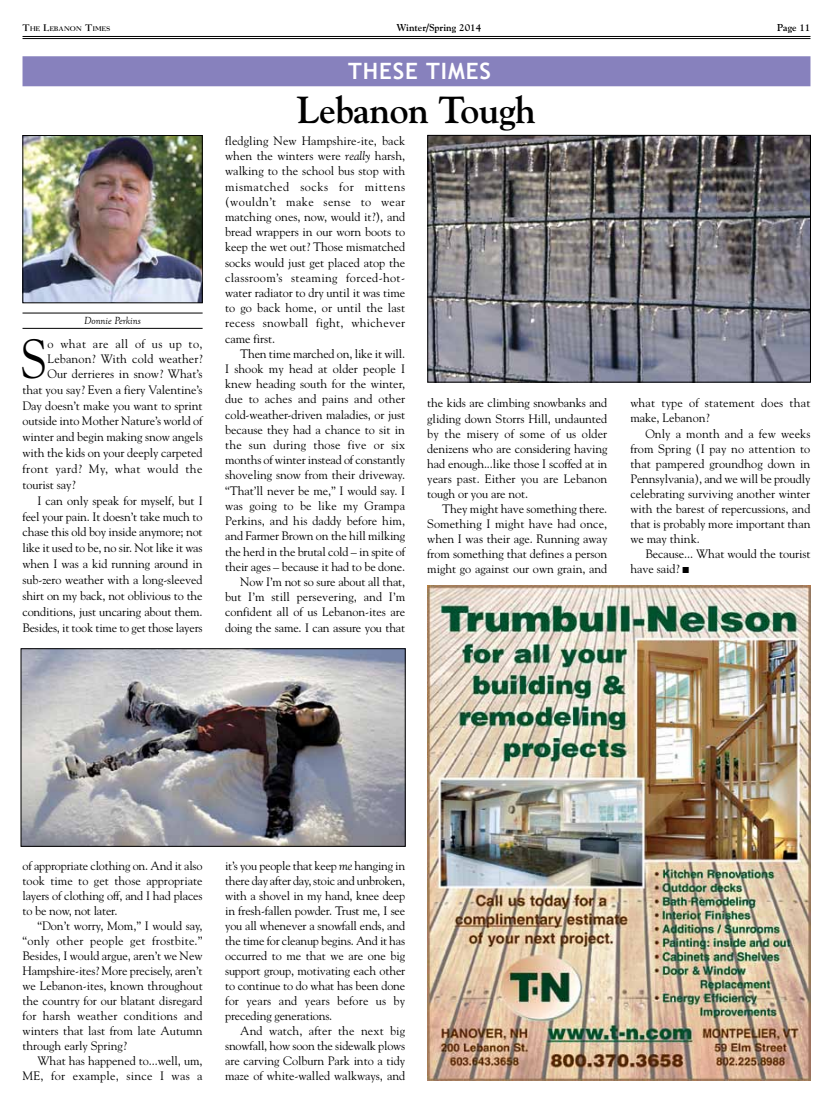
<style>
.page{position:relative;width:833px;height:1103px;background:#fff}
.page>*{position:absolute;margin:0;border:0;box-sizing:border-box;transform-origin:0 0}
.t1{font:54.75px "Goudy";color:#000;scale:.85 1}
.t2{font:700 37.5px "Goudy";letter-spacing:-.015em;color:#000}
.t3{font:700 22.5px "Trebuchet MS";color:#fff}
.t4{font:12.25px/15.2px "Goudy";letter-spacing:-.005em;color:#000;text-align:justify}
.t5{font:12.25px "Goudy";letter-spacing:.035em;color:#000}
.t6{font:12.25px/15.1px "Goudy";letter-spacing:.015em;color:#000}
.t7{font:italic 10.62px "Goudy Old Style T";letter-spacing:-.005em;color:#000}
.t8{font:700 10px "Goudy";color:#000}
.t9{font:300 7.88px "Grail";letter-spacing:.03em;color:#000}
.s1{font-size:11.25px}
.s2{font-style:italic}
</style>
<div class="page">
<hr style="left:22px;top:36px;width:788px;height:1px;background:#000">
<hr style="left:22px;top:38px;width:788px;height:1px;background:#000">
<div style="left:22px;top:56px;width:788px;height:30px;background:#8781bd"></div>
<hr style="left:22px;top:313px;width:180px;height:1px;background:#000">
<hr style="left:22px;top:328px;width:180px;height:1px;background:#000">
<img style="left:24px;top:137px;width:176px;height:164px">
<div style="left:22px;top:135px;width:180px;height:168px;border:1px solid #000"></div>
<img style="left:428px;top:585px;width:382px;height:495px">
<img style="left:429px;top:137px;width:379px;height:243px">
<div style="left:427px;top:135px;width:383px;height:247px;border:1px solid #000"></div>
<img style="left:23px;top:650px;width:380px;height:194px">
<div style="left:21px;top:648px;width:384px;height:198px;border:1px solid #000"></div>
<p class="t9" style="left:22px;top:24px;width:89px"><span class="s1">T</span>HE <span class="s1">L</span>EBANON <span class="s1">T</span>IMES</p>
<p class="t8" style="left:396px;top:21px;width:86px">Winter/Spring 2014</p>
<p class="t8" style="left:777px;top:21px;width:35px">Page 11</p>
<h3 class="t3" style="left:348px;top:56px;width:29px">THESE</h3>
<h3 class="t3" style="left:426px;top:56px;width:52px">TIMES</h3>
<p class="t7" style="left:84px;top:315px;width:58px">Donnie Perkins</p>
<h1 class="t1" style="left:21px;top:325px;width:32px">S</h1>
<p class="t5" style="left:48px;top:336px;width:156px">o what are all of us up to,</p>
<p class="t4" style="left:48px;top:350px;width:157px">Lebanon? With cold weather?</p>
<p class="t4" style="left:48px;top:365px;width:157px">Our derrieres in snow? What’s</p>
<p class="t4" style="left:23px;top:381px;width:181px">that you say? Even a fiery Valentine’s</p>
<p class="t4" style="left:23px;top:397px;width:181px">Day doesn’t make you want to sprint</p>
<p class="t4" style="left:23px;top:413px;width:182px">outside into Mother Nature’s world of</p>
<p class="t4" style="left:23px;top:429px;width:182px">winter and begin making snow angels</p>
<p class="t4" style="left:23px;top:445px;width:181px">with the kids on your deeply carpeted</p>
<p class="t5" style="left:23px;top:461px;width:181px">front yard? My, what would the</p>
<p class="t4" style="left:23px;top:476px;width:55px">tourist say?</p>
<p class="t4" style="left:38px;top:492px;width:167px">I can only speak for myself, but I</p>
<p class="t4" style="left:23px;top:508px;width:181px">feel your pain. It doesn’t take much to</p>
<p class="t4" style="left:23px;top:524px;width:182px">chase this old boy inside anymore; not</p>
<p class="t4" style="left:23px;top:540px;width:181px">like it used to be, no sir. Not like it was</p>
<p class="t4" style="left:23px;top:556px;width:181px">when I was a kid running around in</p>
<p class="t4" style="left:23px;top:572px;width:181px">sub-zero weather with a long-sleeved</p>
<p class="t4" style="left:23px;top:587px;width:182px">shirt on my back, not oblivious to the</p>
<p class="t4" style="left:23px;top:603px;width:181px">conditions, just uncaring about them.</p>
<p class="t4" style="left:23px;top:619px;width:182px">Besides, it took time to get those layers</p>
<h2 class="t2" style="left:297px;top:87px;width:241px">Lebanon Tough</h2>
<p class="t4" style="left:225px;top:133px;width:182px">fledgling New Hampshire-ite, back when the winters were <span class="s2">really</span> harsh, walking to the school bus stop with mismatched socks for mittens (wouldn’t make sense to wear matching ones, now, would it?), and bread wrappers in our worn boots to keep the wet out? Those mismatched socks would just get placed atop the classroom’s steaming forced-hot&shy;water radiator to dry until it was time to go back home, or until the last recess snowball fight, whichever came first.</p>
<p class="t4" style="left:225px;top:345px;width:182px;text-align:right">Then time marched on, like it will.<br>I shook my head at older people I knew heading south for the winter, due to aches and pains and other cold-weather-driven maladies, or just because they had a chance to sit in the sun during those five or six months of winter instead of constantly shoveling snow from their driveway. “That’ll never be me,” I would say. I was going to be like my Grampa Perkins, and his daddy before him, and Farmer Brown on the hill milking the herd in the brutal cold – in spite of their ages – because it had to be done.<br>Now I’m not so sure about all that, but I’m still persevering, and I’m confident all of us Lebanon-ites are doing the same. I can assure you that</p>
<p class="t4" style="left:427px;top:395px;width:182px">the kids are climbing snowbanks and gliding down Storrs Hill, undaunted by the misery of some of us older denizens who are considering having had enough...like those I scoffed at in years past. Either you are Lebanon tough or you are not.</p>
<p class="t4" style="left:427px;top:501px;width:182px;text-indent:15px">They might have something there.<br>Something I might have had once, when I was their age. Running away from something that defines a person might go against our own grain, and</p>
<p class="t6" style="left:630px;top:395px;width:181px">what type of statement does that make, Lebanon?</p>
<p class="t4" style="left:630px;top:425px;width:182px;text-indent:15px">Only a month and a few weeks from Spring (I pay no attention to that pampered groundhog down in Pennsylvania), and we will be proudly celebrating surviving another winter with the barest of repercussions, and that is probably more important than we may think.</p>
<p class="t4" style="left:630px;top:546px;width:182px;text-indent:15px">Because... What would the tourist have said? ■</p>
<p class="t4" style="left:23px;top:857px;width:182px">of appropriate clothing on. And it also took time to get those appropriate layers of clothing off, and I had places to be now, not later.</p>
<p class="t4" style="left:23px;top:917px;width:182px;text-indent:15px">“Don’t worry, Mom,” I would say, “only other people get frostbite.” Besides, I would argue, aren’t we New Hampshire-ites? More precisely, aren’t we Lebanon-ites, known throughout the country for our blatant disregard for harsh weather conditions and winters that last from late Autumn through early Spring?</p>
<p class="t4" style="left:23px;top:1053px;width:182px;text-align:right">What has happened to...well, um,<br>ME, for example, since I was a</p>
<p class="t4" style="left:225px;top:857px;width:182px">it’s you people that keep <span class="s2">me</span> hanging in there day after day, stoic and unbroken, with a shovel in my hand, knee deep in fresh-fallen powder. Trust me, I see you all whenever a snowfall ends, and the time for cleanup begins. And it has occurred to me that we are one big support group, motivating each other to continue to do what has been done for years and years before us by preceding generations.</p>
<p class="t4" style="left:225px;top:1023px;width:182px;text-indent:15px">And watch, after the next big snowfall, how soon the sidewalk plows are carving Colburn Park into a tidy maze of white-walled walkways, and</p>
</div>
